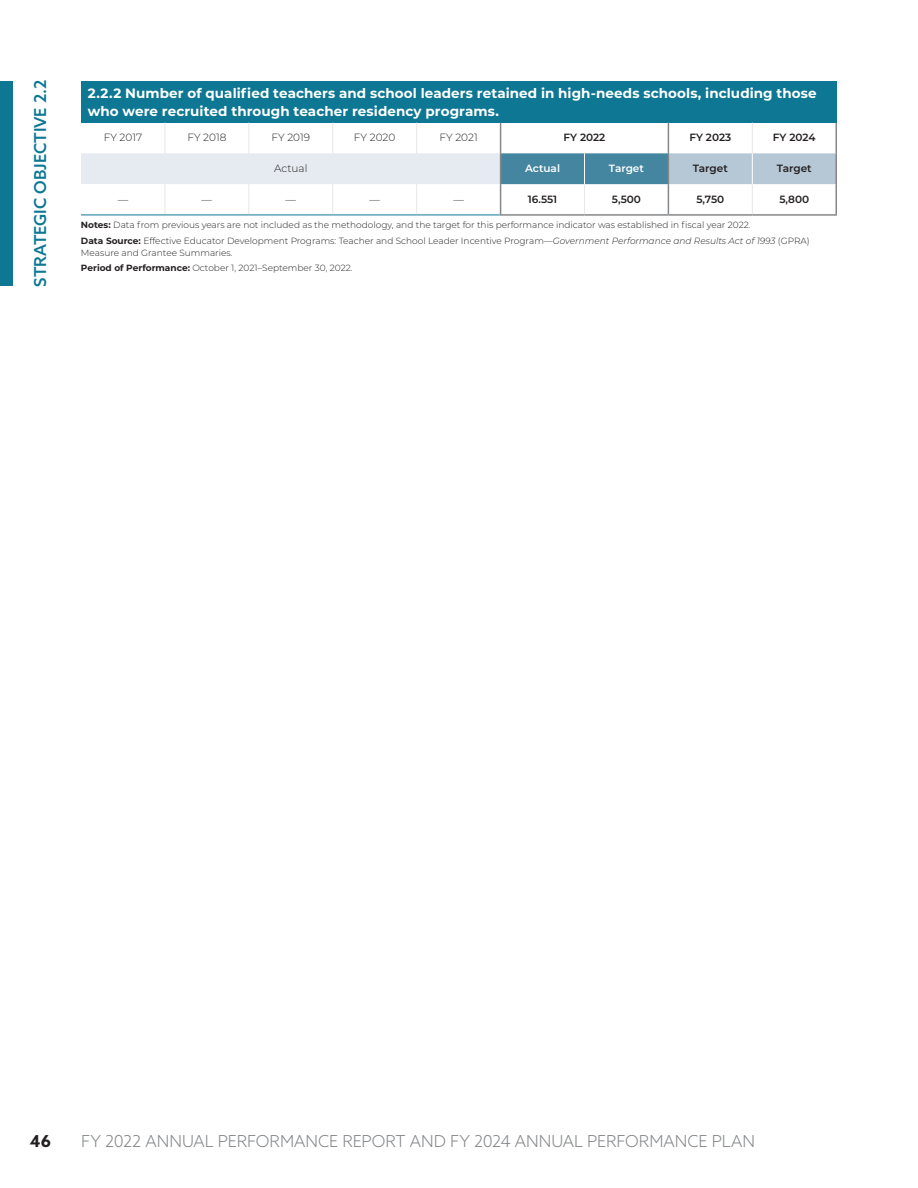
<style>
.page{position:relative;width:918px;height:1188px;background:#fff}
.page>*{position:absolute;margin:0;border:0;box-sizing:border-box;transform-origin:0 0}
.t1{font:300 16.5px "Azo Sans";color:#848689}
.t2{font:500 16.5px "Azo Sans";color:#0d7794}
.t3{font:700 16.5px "Azo Sans";color:#231f20}
.t4{font:700 13.5px/18px "Montserrat";letter-spacing:.005em;color:#fff}
.t5{font:600 10.5px "Montserrat";color:#231f20}
.t6{font:300 10.5px "Montserrat";color:#231f20}
.t7{font:600 10.5px "Montserrat";color:#fff}
.t8{font:300 9px/12px "Montserrat";color:#231f20}
.s1{font-weight:700}
.s2{font-style:italic}
</style>
<div class="page">
<div style="left:0;top:81px;width:14px;height:204px;background:#0d7794"></div>
<div style="left:81px;top:81px;width:755px;height:42px;background:#0d7794"></div>
<svg style="left:81px;top:153px;width:755px;height:31px;background:#b7cdd8"></svg>
<hr style="left:500px;top:184px;width:1px;height:30px;background:#848689">
<hr style="left:500px;top:214px;width:84px;height:2px;background:#848689">
<hr style="left:836px;top:123px;width:1px;height:30px;background:#848689">
<hr style="left:836px;top:184px;width:1px;height:30px;background:#848689">
<hr style="left:752px;top:214px;width:85px;height:2px;background:#848689">
<hr style="left:752px;top:123px;width:1px;height:30px;background:#e7e7e7">
<hr style="left:165px;top:184px;width:1px;height:31px;background:#e7e7e7">
<hr style="left:249px;top:184px;width:1px;height:31px;background:#e7e7e7">
<hr style="left:332px;top:184px;width:1px;height:31px;background:#e7e7e7">
<hr style="left:416px;top:184px;width:1px;height:31px;background:#e7e7e7">
<hr style="left:752px;top:184px;width:1px;height:30px;background:#e7e7e7">
<hr style="left:668px;top:214px;width:84px;height:2px;background:#848689">
<hr style="left:165px;top:123px;width:1px;height:30px;background:#e7e7e7">
<hr style="left:249px;top:123px;width:1px;height:30px;background:#e7e7e7">
<hr style="left:332px;top:123px;width:1px;height:30px;background:#e7e7e7">
<hr style="left:416px;top:123px;width:1px;height:30px;background:#e7e7e7">
<hr style="left:668px;top:153px;width:1px;height:31px;background:#848689">
<hr style="left:500px;top:123px;width:1px;height:30px;background:#848689">
<hr style="left:668px;top:123px;width:1px;height:30px;background:#848689">
<hr style="left:584px;top:184px;width:1px;height:30px;background:#e7e7e7">
<hr style="left:668px;top:184px;width:1px;height:30px;background:#848689">
<hr style="left:585px;top:214px;width:83px;height:2px;background:#848689">
<hr style="left:500px;top:153px;width:1px;height:31px;background:#848689">
<hr style="left:584px;top:153px;width:1px;height:31px;background:#fff">
<hr style="left:752px;top:153px;width:1px;height:31px;background:#fff">
<hr style="left:836px;top:153px;width:1px;height:31px;background:#848689">
<hr style="left:81px;top:215px;width:84px;height:1px;background:#0d7794">
<hr style="left:165px;top:215px;width:84px;height:1px;background:#0d7794">
<hr style="left:249px;top:215px;width:84px;height:1px;background:#0d7794">
<hr style="left:333px;top:215px;width:84px;height:1px;background:#0d7794">
<hr style="left:417px;top:215px;width:83px;height:1px;background:#0d7794">
<hr style="left:836px;top:81px;width:1px;height:42px;background:#0d7794">
<h1 class="t2" style="left:29px;top:287px;width:209px;rotate:-90deg">STRATEGIC OBJECTIVE 2.2</h1>
<p class="t4" style="left:88px;top:83px;width:730px">2.2.2 Number of qualified teachers and school leaders retained in high-needs schools, including those who were recruited through teacher residency programs.</p>
<p class="t6" style="left:104px;top:130px;width:40px">FY 2017</p>
<p class="t6" style="left:187px;top:130px;width:40px">FY 2018</p>
<p class="t6" style="left:271px;top:130px;width:40px">FY 2019</p>
<p class="t6" style="left:354px;top:130px;width:43px">FY 2020</p>
<p class="t6" style="left:439px;top:130px;width:40px">FY 2021</p>
<p class="t5" style="left:564px;top:130px;width:43px">FY 2022</p>
<p class="t5" style="left:689px;top:130px;width:43px">FY 2023</p>
<p class="t5" style="left:773px;top:130px;width:44px">FY 2024</p>
<p class="t6" style="left:274px;top:161px;width:35px">Actual</p>
<p class="t7" style="left:525px;top:161px;width:36px">Actual</p>
<p class="t7" style="left:609px;top:161px;width:36px">Target</p>
<p class="t5" style="left:693px;top:161px;width:36px">Target</p>
<p class="t5" style="left:777px;top:161px;width:36px">Target</p>
<p class="t5" style="left:528px;top:191px;width:31px">16.551</p>
<p class="t5" style="left:612px;top:191px;width:30px">5,500</p>
<p class="t5" style="left:696px;top:191px;width:29px">5,750</p>
<p class="t5" style="left:779px;top:191px;width:31px">5,800</p>
<p class="t8" style="left:81px;top:219px;width:671px"><span class="s1">Notes:</span> Data from previous years are not included as the methodology, and the target for this performance indicator was established in fiscal year 2022.</p>
<p class="t8" style="left:81px;top:234px;width:730px"><span class="s1">Data Source:</span> Effective Educator Development Programs: Teacher and School Leader Incentive Program—<span class="s2">Government Performance and Results Act of 1993</span> (GPRA)<br>Measure and Grantee Summaries.</p>
<p class="t8" style="left:81px;top:261px;width:273px"><span class="s1">Period of Performance:</span> October 1, 2021–September 30, 2022.</p>
<h1 class="t3" style="left:30px;top:1130px;width:23px">46</h1>
<h1 class="t1" style="left:81px;top:1130px;width:676px">FY 2022 ANNUAL PERFORMANCE REPORT AND FY 2024 ANNUAL PERFORMANCE PLAN</h1>
</div>
